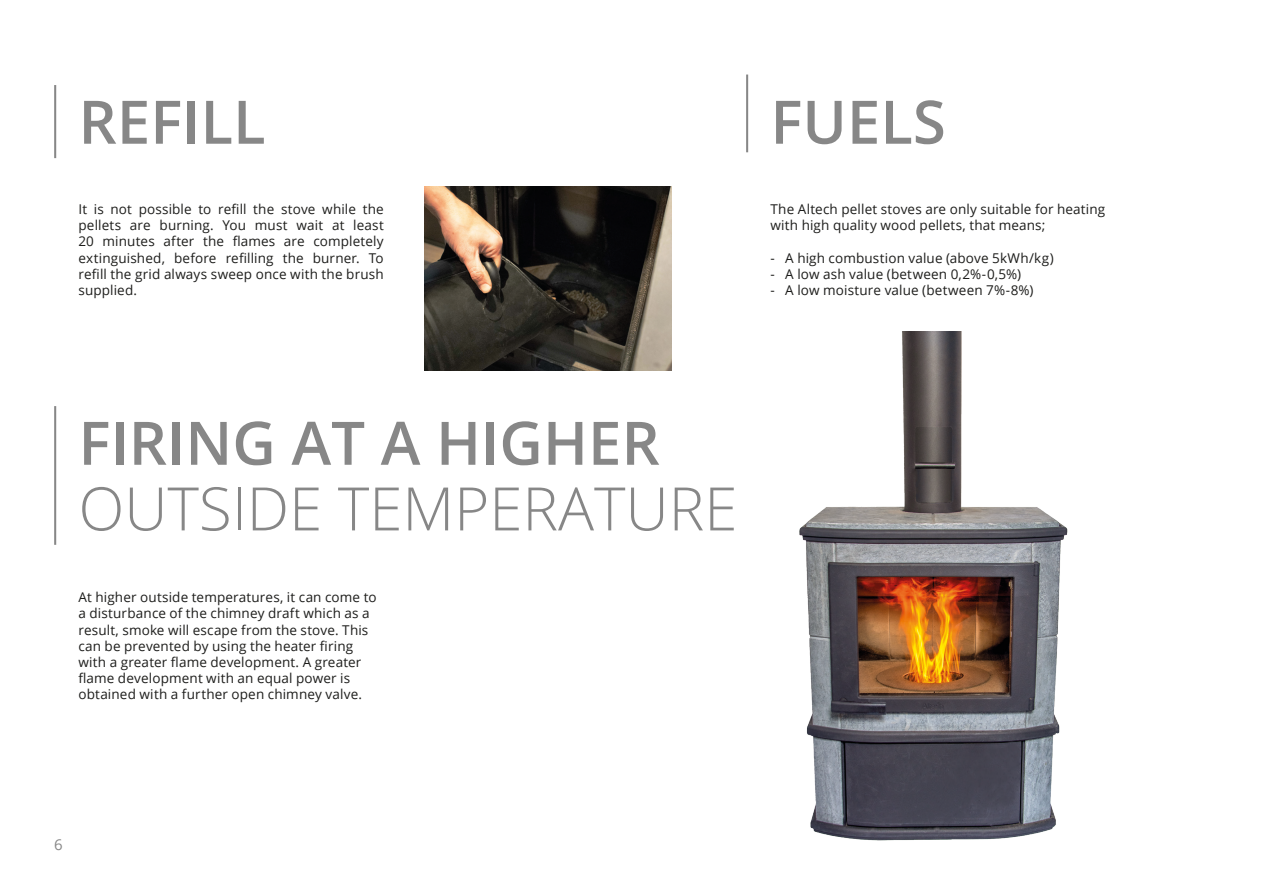
<style>
.page{position:relative;width:1263px;height:893px;background:#fff}
.page>*{position:absolute;margin:0;border:0;box-sizing:border-box;transform-origin:0 0}
.H1_-_Rechtsboven_-_light{font:600 60px "Open Sans";color:#878787}
.H1_-_Rechtsboven_-_light-2{font:300 60px "Open Sans";color:#878787}
.t1{font:15px "Open Sans";color:#878787}
.Basis_Streep_-_Altech_Grey{font:13.5px/16.2px "Open Sans";letter-spacing:.01em;color:#1d1d1b;text-align:justify}
</style>
<div class="page">
<img style="left:799px;top:332px;width:269px;height:509px">
<hr style="left:54px;top:85px;width:2px;height:73px;background:#878787">
<hr style="left:54px;top:406px;width:2px;height:139px;background:#878787">
<img style="left:424px;top:186px;width:248px;height:184px">
<hr style="left:746px;top:75px;width:2px;height:77px;background:#878787">
<p class="H1_-_Rechtsboven_-_light" style="left:78px;top:81px;width:189px">REFILL</p>
<p class="Basis_Streep_-_Altech_Grey" style="left:78px;top:201px;width:307px">It is not possible to refill the stove while the pellets are burning. You must wait at least 20 minutes after the flames are completely extinguished, before refilling the burner. To refill the grid always sweep once with the brush supplied.</p>
<p class="H1_-_Rechtsboven_-_light" style="left:770px;top:81px;width:177px">FUELS</p>
<p class="Basis_Streep_-_Altech_Grey" style="left:770px;top:201px;width:336px">The Altech pellet stoves are only suitable for heating</p>
<p class="Basis_Streep_-_Altech_Grey" style="left:770px;top:217px;width:276px">with high quality wood pellets, that means;</p>
<p class="Basis_Streep_-_Altech_Grey" style="left:770px;top:249px;width:285px">- A high combustion value (above 5kWh/kg)</p>
<p class="Basis_Streep_-_Altech_Grey" style="left:770px;top:265px;width:252px">- A low ash value (between 0,2%-0,5%)</p>
<p class="Basis_Streep_-_Altech_Grey" style="left:770px;top:282px;width:265px">- A low moisture value (between 7%-8%)</p>
<p class="H1_-_Rechtsboven_-_light" style="left:78px;top:402px;width:583px">FIRING AT A HIGHER</p>
<p class="H1_-_Rechtsboven_-_light-2" style="left:78px;top:467px;width:660px">OUTSIDE TEMPERATURE</p>
<p class="Basis_Streep_-_Altech_Grey" style="left:78px;top:589px;width:300px;text-align:left">At higher outside temperatures, it can come to a disturbance of the chimney draft which as a result, smoke will escape from the stove. This can be prevented by using the heater firing with a greater flame development. A greater flame development with an equal power is obtained with a further open chimney valve.</p>
<p class="t1" style="left:54px;top:835px;width:10px">6</p>
</div>
